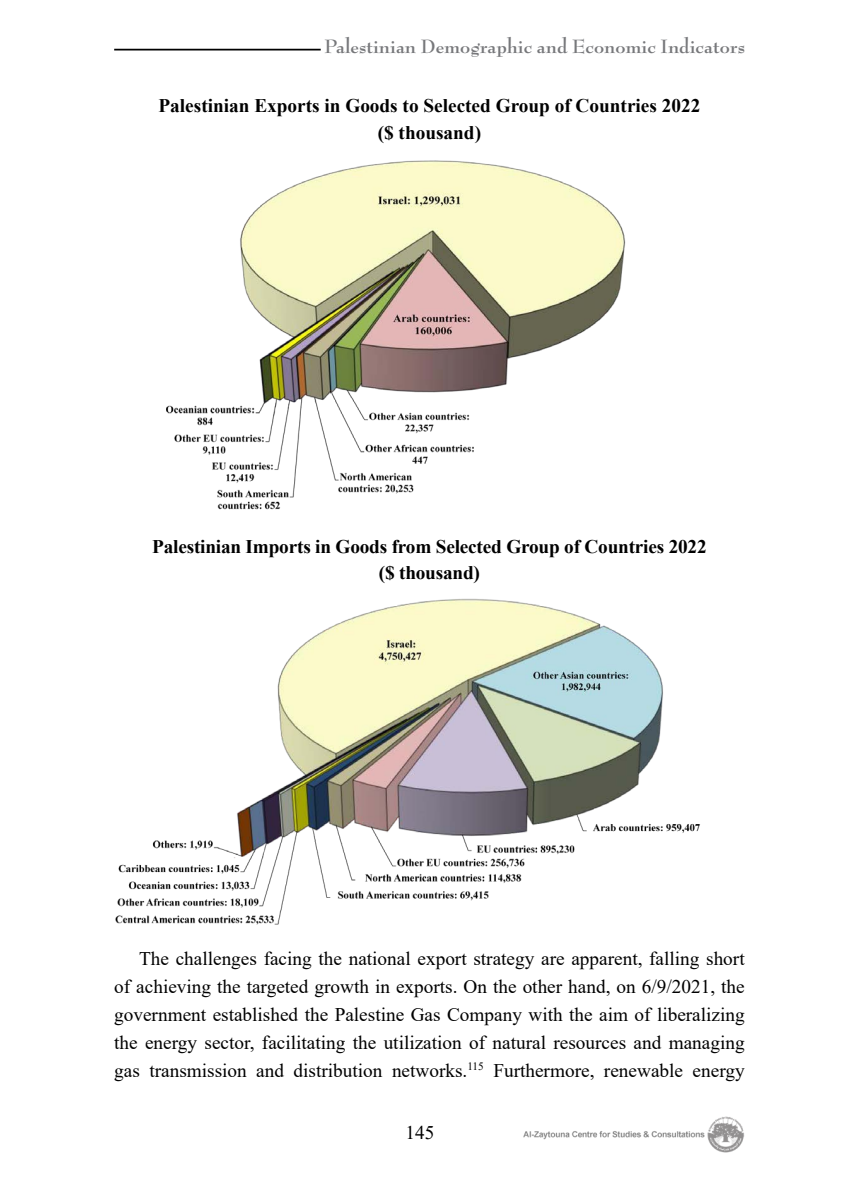
<style>
.page{position:relative;width:844px;height:1191px;background:#fff}
.page>*{position:absolute;margin:0;border:0;box-sizing:border-box;transform-origin:0 0}
.t1{font:700 21px "Bernhard Modern Std";color:#77787b}
.t2{font:19.25px/28px "Times New Roman";color:#000;text-align:justify}
.t3{font:700 19.25px/26.2px "Times New Roman";letter-spacing:-.01em;color:#000;text-align:center}
</style>
<div class="page">
<hr style="left:114px;top:49px;width:206px;height:1px;background:#000">
<img style="left:523px;top:1116px;width:222px;height:37px">
<img style="left:166px;top:160px;width:460px;height:349px">
<img style="left:115px;top:598px;width:585px;height:326px">
<p class="t1" style="left:324px;top:36px;width:422px">Palestinian Demographic and Economic Indicators</p>
<p class="t3" style="left:158px;top:92px;width:543px">Palestinian Exports in Goods to Selected Group of Countries 2022 ($ thousand)</p>
<p class="t3" style="left:152px;top:533px;width:556px">Palestinian Imports in Goods from Selected Group of Countries 2022 ($ thousand)</p>
<p class="t2" style="left:114px;top:943px;width:632px;text-indent:25px">The challenges facing the national export strategy are apparent, falling short of achieving the targeted growth in exports. On the other hand, on 6/9/2021, the government established the Palestine Gas Company with the aim of liberalizing the energy sector, facilitating the utilization of natural resources and managing gas transmission and distribution networks.<sup>115</sup> Furthermore, renewable energy</p>
<p class="t2" style="left:405px;top:1117px;width:30px">145</p>
</div>
